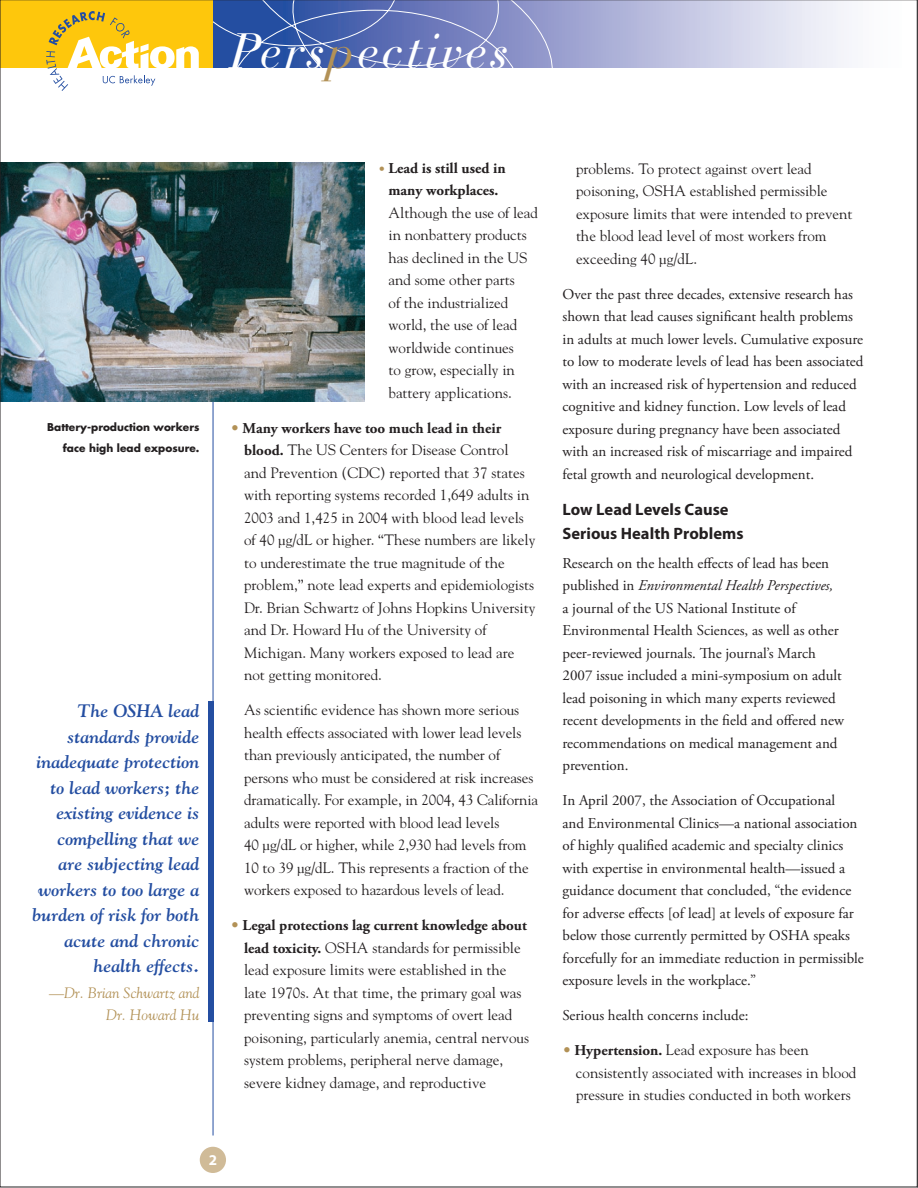
<style>
.page{position:relative;width:918px;height:1188px;background:#fff}
.page>*{position:absolute;margin:0;border:0;box-sizing:border-box;transform-origin:0 0}
.t1{font:italic 49.35px "Bauer Bodoni";letter-spacing:.05em;color:#fff}
.t2{font:italic 700 18px/25.5px "Goudy";color:#244ea1;text-align:right}
.t3{font:700 16.5px/24px "Myriad Pro";color:#231f20}
.t4{font:15px/22.5px "Goudy";color:#231f20}
.t5{font:15px/22.5px "Adobe Garamond Pro";color:#231f20}
.t6{font:700 15px "Adobe Garamond Pro";color:#231f20}
.t7{font:italic 15px/22.5px "Goudy";color:#b29156;text-align:right}
.t8{font:700 15px "Myriad Pro";color:#fff}
.t9{font:700 10.5px/21px "Futura";color:#231f20;text-align:right}
.s1{color:#b29156}
.s2{font-family:"Myriad Pro";font-size:16.5px;color:#b29156}
.s3{font-family:"Goudy";font-weight:400;color:#b29156}
.s4{font-family:"Adobe Garamond Pro";font-weight:700}
.s5{font-style:italic}
</style>
<div class="page">
<div style="left:0;top:0;width:213px;height:68px;background:#fec70c"></div>
<svg style="left:565px;top:2px;width:282px;height:66px;background:#cacce6"></svg>
<svg style="left:213px;top:2px;width:352px;height:66px;background:#5f74b7"></svg>
<div style="left:200px;top:1147px;width:26px;height:26px;background:#d0bb98;border-radius:50%"></div>
<svg style="left:46px;top:11px;width:153px;height:80px"></svg>
<hr style="left:213px;top:162px;width:1px;height:974px;background:#244ea1">
<div style="left:208px;top:701px;width:5px;height:321px;background:#244ea1"></div>
<img style="left:2px;top:162px;width:362px;height:240px">
<svg style="left:917px;top:0;width:1px;height:1188px"></svg>
<h1 class="t1" style="left:230px;top:21px;width:280px">Pers<span class="s1">p</span>ectives</h1>
<p class="t9" style="left:47px;top:417px;width:154px">Battery-production workers face high lead exposure.</p>
<p class="t2" style="left:32px;top:698px;width:169px">The OSHA lead standards provide inadequate protection to lead workers; the existing evidence is compelling that we are subjecting lead workers to too large a burden of risk for both acute and chronic health effects.</p>
<p class="t7" style="left:49px;top:981px;width:152px">—Dr. Brian Schwartz and<br>Dr. Howard Hu</p>
<p class="t6" style="left:379px;top:159px;width:128px"><span class="s2">•</span> Lead is still used in</p>
<p class="t6" style="left:388px;top:182px;width:111px">many workplaces.</p>
<p class="t4" style="left:388px;top:201px;width:151px">Although the use of lead in nonbattery products has declined in the US and some other parts<br>of the industrialized world, the use of lead worldwide continues<br>to grow, especially in battery applications.</p>
<p class="t6" style="left:231px;top:419px;width:272px"><span class="s3">•</span> Many workers have too much lead in their</p>
<p class="t4" style="left:244px;top:439px;width:293px"><span class="s4">blood.</span> The US Centers for Disease Control<br>and Prevention (CDC) reported that 37 states with reporting systems recorded 1,649 adults in 2003 and 1,425 in 2004 with blood lead levels of 40 µg/dL or higher. “These numbers are likely to underestimate the true magnitude of the problem,” note lead experts and epidemiologists Dr. Brian Schwartz of Johns Hopkins University and Dr. Howard Hu of the University of Michigan. Many workers exposed to lead are not getting monitored.</p>
<p class="t4" style="left:244px;top:699px;width:296px">As scientific evidence has shown more serious health effects associated with lower lead levels than previously anticipated, the number of persons who must be considered at risk increases dramatically. For example, in 2004, 43 California adults were reported with blood lead levels<br>40 µg/dL or higher, while 2,930 had levels from 10 to 39 µg/dL. This represents a fraction of the workers exposed to hazardous levels of lead.</p>
<p class="t6" style="left:231px;top:917px;width:298px"><span class="s3">•</span> Legal protections lag current knowledge about</p>
<p class="t4" style="left:244px;top:936px;width:286px"><span class="s4">lead toxicity.</span> OSHA standards for permissible lead exposure limits were established in the late 1970s. At that time, the primary goal was preventing signs and symptoms of overt lead poisoning, particularly anemia, central nervous system problems, peripheral nerve damage, severe kidney damage, and reproductive</p>
<p class="t8" style="left:209px;top:1152px;width:10px">2</p>
<p class="t4" style="left:576px;top:157px;width:278px">problems. To protect against overt lead poisoning, OSHA established permissible exposure limits that were intended to prevent the blood lead level of most workers from exceeding 40 µg/dL.</p>
<p class="t5" style="left:563px;top:283px;width:303px">Over the past three decades, extensive research has shown that lead causes significant health problems in adults at much lower levels. Cumulative exposure to low to moderate levels of lead has been associated with an increased risk of hypertension and reduced cognitive and kidney function. Low levels of lead exposure during pregnancy have been associated with an increased risk of miscarriage and impaired fetal growth and neurological development.</p>
<p class="t3" style="left:562px;top:498px;width:183px">Low Lead Levels Cause<br>Serious Health Problems</p>
<p class="t5" style="left:562px;top:552px;width:283px">Research on the health effects of lead has been published in <span class="s5">Environmental Health Perspectives,<br></span>a journal of the US National Institute of Environmental Health Sciences, as well as other peer-reviewed journals. The journal’s March 2007 issue included a mini-symposium on adult lead poisoning in which many experts reviewed recent developments in the field and offered new recommendations on medical management and prevention.</p>
<p class="t5" style="left:562px;top:790px;width:303px">In April 2007, the Association of Occupational<br>and Environmental Clinics—a national association of highly qualified academic and specialty clinics with expertise in environmental health—issued a guidance document that concluded, “the evidence for adverse effects [of lead] at levels of exposure far below those currently permitted by OSHA speaks forcefully for an immediate reduction in permissible exposure levels in the workplace.”</p>
<p class="t5" style="left:562px;top:1005px;width:187px">Serious health concerns include:</p>
<p class="t4" style="left:576px;top:1038px;width:282px;text-indent:-13px"><span class="s1">•</span> <span class="s4">Hypertension.</span> Lead exposure has been consistently associated with increases in blood pressure in studies conducted in both workers</p>
</div>
